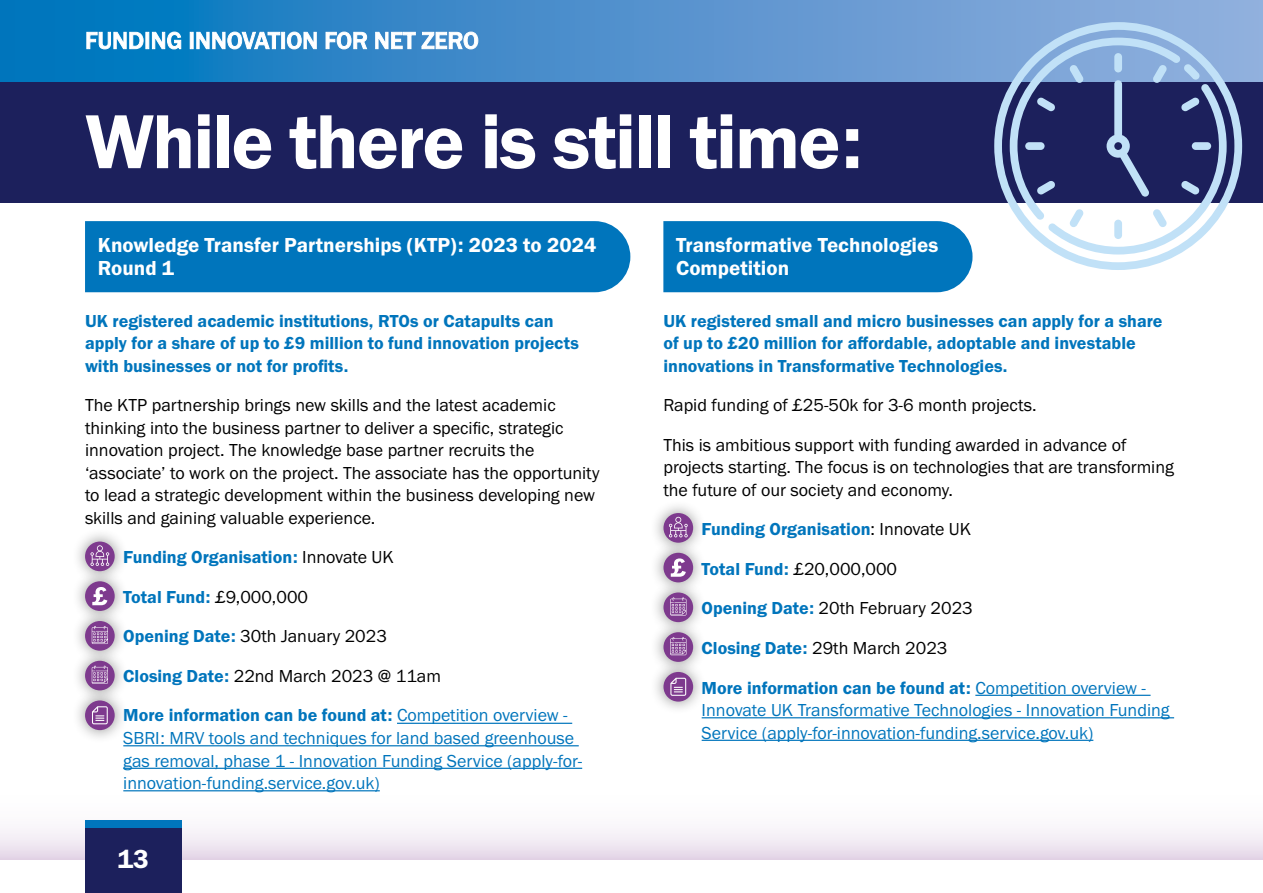
<style>
.page{position:relative;width:1263px;height:893px;background:#fff}
.page>*{position:absolute;margin:0;border:0;box-sizing:border-box;transform-origin:0 0}
.H3_sub-head_12pt__Da{font:79.2px "Franklin Gothic URW Dem";letter-spacing:-.025em;color:#fff}
.t1{font:27px "Franklin Gothic URW Dem";color:#fff}
.H2_Sub-head_White__f{font:21px/22.5px "Franklin Gothic URW Dem";color:#fff}
.P_Body_text{font:18px/22.5px "Franklin Gothic URW Boo";color:#000}
.P_Body_Indented{font:18px/22.5px "Franklin Gothic URW Boo";color:#0075bc}
.P_Leadin_Paragraph_B{font:18px/22.5px "Franklin Gothic URW Dem";color:#0075bc}
.P_Body_Indented-2{font:18px "Franklin Gothic URW Boo";color:#000}
.P_Body_Indented-3{font:18px "Franklin Gothic URW Dem";color:#0075bc}
.s1{font-family:"Franklin Gothic URW Boo";color:#000}
.s2{font-family:"Franklin Gothic URW Dem";color:#0075bc}
.s3{font-family:"Franklin Gothic URW Dem"}
</style>
<div class="page">
<div style="left:0;top:81px;width:1263px;height:121px;background:#1c205c"></div>
<div style="left:85px;top:221px;width:545px;height:71px;background:#0075bc"></div>
<hr style="left:397px;top:723px;width:175px;height:1px;background:#0075bc">
<div style="left:663px;top:221px;width:309px;height:71px;background:#0075bc"></div>
<hr style="left:975px;top:695px;width:175px;height:1px;background:#0075bc">
<hr style="left:702px;top:717px;width:472px;height:1px;background:#0075bc">
<hr style="left:702px;top:740px;width:391px;height:1px;background:#0075bc">
<div style="left:71px;top:568px;width:57px;height:56px;background:#000;opacity:.45"></div>
<div style="left:85px;top:581px;width:30px;height:30px;background:#7e3a8e;border-radius:50%"></div>
<svg style="left:92px;top:587px;width:15px;height:18px"></svg>
<div style="left:71px;top:647px;width:57px;height:57px;background:#000;opacity:.45"></div>
<div style="left:85px;top:661px;width:30px;height:29px;background:#7e3a8e;border-radius:50%"></div>
<svg style="left:92px;top:666px;width:16px;height:18px"></svg>
<div style="left:71px;top:607px;width:57px;height:57px;background:#000;opacity:.45"></div>
<div style="left:85px;top:621px;width:30px;height:30px;background:#7e3a8e;border-radius:50%"></div>
<svg style="left:92px;top:626px;width:16px;height:18px"></svg>
<div style="left:71px;top:528px;width:57px;height:57px;background:#000;opacity:.45"></div>
<div style="left:85px;top:542px;width:30px;height:29px;background:#7e3a8e;border-radius:50%"></div>
<svg style="left:90px;top:545px;width:19px;height:21px"></svg>
<div style="left:71px;top:687px;width:57px;height:57px;background:#000;opacity:.45"></div>
<div style="left:85px;top:700px;width:30px;height:30px;background:#7e3a8e;border-radius:50%"></div>
<svg style="left:92px;top:706px;width:16px;height:18px"></svg>
<div style="left:650px;top:539px;width:57px;height:57px;background:#000;opacity:.45"></div>
<div style="left:663px;top:553px;width:30px;height:29px;background:#7e3a8e;border-radius:50%"></div>
<svg style="left:671px;top:558px;width:15px;height:19px"></svg>
<div style="left:650px;top:619px;width:57px;height:56px;background:#000;opacity:.45"></div>
<svg style="left:663px;top:632px;width:30px;height:30px"></svg>
<svg style="left:670px;top:637px;width:16px;height:18px"></svg>
<div style="left:650px;top:579px;width:57px;height:57px;background:#000;opacity:.45"></div>
<svg style="left:663px;top:592px;width:30px;height:30px"></svg>
<svg style="left:670px;top:597px;width:16px;height:18px"></svg>
<div style="left:650px;top:499px;width:57px;height:57px;background:#000;opacity:.45"></div>
<svg style="left:663px;top:513px;width:30px;height:30px"></svg>
<svg style="left:669px;top:517px;width:19px;height:20px"></svg>
<div style="left:650px;top:658px;width:57px;height:57px;background:#000;opacity:.45"></div>
<svg style="left:663px;top:672px;width:30px;height:30px"></svg>
<svg style="left:670px;top:678px;width:16px;height:18px"></svg>
<svg style="left:0;top:742px;width:1263px;height:118px"></svg>
<svg style="left:0;top:0;width:1263px;height:81px;background:#468ecb"></svg>
<div style="left:85px;top:824px;width:97px;height:69px;background:#1c205c"></div>
<div style="left:85px;top:820px;width:97px;height:8px;background:#0075bc"></div>
<svg style="left:86px;top:32px;width:392px;height:17px"></svg>
<svg style="left:994px;top:22px;width:248px;height:248px"></svg>
<svg style="left:1010px;top:38px;width:217px;height:217px"></svg>
<h2 class="H3_sub-head_12pt__Da" style="left:85px;top:93px;width:779px">While there is still time:</h2>
<h2 class="H2_Sub-head_White__f" style="left:98px;top:234px;width:500px">Knowledge Transfer Partnerships (KTP): 2023 to 2024<br>Round 1</h2>
<p class="P_Leadin_Paragraph_B" style="left:85px;top:309px;width:495px">UK registered academic institutions, RTOs or Catapults can apply for a share of up to £9 million to fund innovation projects with businesses or not for profits.</p>
<p class="P_Body_text" style="left:85px;top:394px;width:516px">The KTP partnership brings new skills and the latest academic thinking into the business partner to deliver a specific, strategic innovation project. The knowledge base partner recruits the ‘associate’ to work on the project. The associate has the opportunity to lead a strategic development within the business developing new skills and gaining valuable experience.</p>
<p class="P_Body_Indented-3" style="left:123px;top:546px;width:272px">Funding Organisation: <span class="s1">Innovate UK</span></p>
<p class="P_Body_Indented-3" style="left:123px;top:586px;width:186px">Total Fund: <span class="s1">£9,000,000</span></p>
<p class="P_Body_Indented-2" style="left:123px;top:625px;width:265px"><span class="s2">Opening Date:</span> 30th January 2023</p>
<p class="P_Body_Indented-2" style="left:123px;top:665px;width:319px"><span class="s2">Closing Date:</span> 22nd March 2023 @ 11am</p>
<p class="P_Body_Indented" style="left:123px;top:704px;width:460px"><span class="s3">More information can be found at:</span> Competition overview - SBRI: MRV tools and techniques for land based greenhouse gas removal, phase 1 - Innovation Funding Service (apply-for&shy;innovation-funding.service.gov.uk)</p>
<h2 class="t1" style="left:117px;top:843px;width:33px">13</h2>
<h2 class="H2_Sub-head_White__f" style="left:676px;top:234px;width:264px">Transformative Technologies<br>Competition</h2>
<p class="P_Leadin_Paragraph_B" style="left:663px;top:309px;width:501px">UK registered small and micro businesses can apply for a share of up to £20 million for affordable, adoptable and investable innovations in Transformative Technologies.</p>
<p class="P_Body_text" style="left:663px;top:394px;width:375px">Rapid funding of £25-50k for 3-6 month projects.</p>
<p class="P_Body_text" style="left:663px;top:433px;width:512px">This is ambitious support with funding awarded in advance of projects starting. The focus is on technologies that are transforming the future of our society and economy.</p>
<p class="P_Body_Indented-3" style="left:702px;top:518px;width:271px">Funding Organisation<span class="s1">: Innovate UK</span></p>
<p class="P_Body_Indented-2" style="left:702px;top:558px;width:197px"><span class="s2">Total Fund:</span> £20,000,000</p>
<p class="P_Body_Indented-2" style="left:702px;top:597px;width:273px"><span class="s2">Opening Date:</span> 20th February 2023</p>
<p class="P_Body_Indented-2" style="left:702px;top:637px;width:247px"><span class="s2">Closing Date:</span> 29th March 2023</p>
<p class="P_Body_Indented" style="left:702px;top:676px;width:469px"><span class="s3">More information can be found at:</span> Competition overview -<br>Innovate UK Transformative Technologies - Innovation Funding<br>Service (apply-for-innovation-funding.service.gov.uk)</p>
</div>
